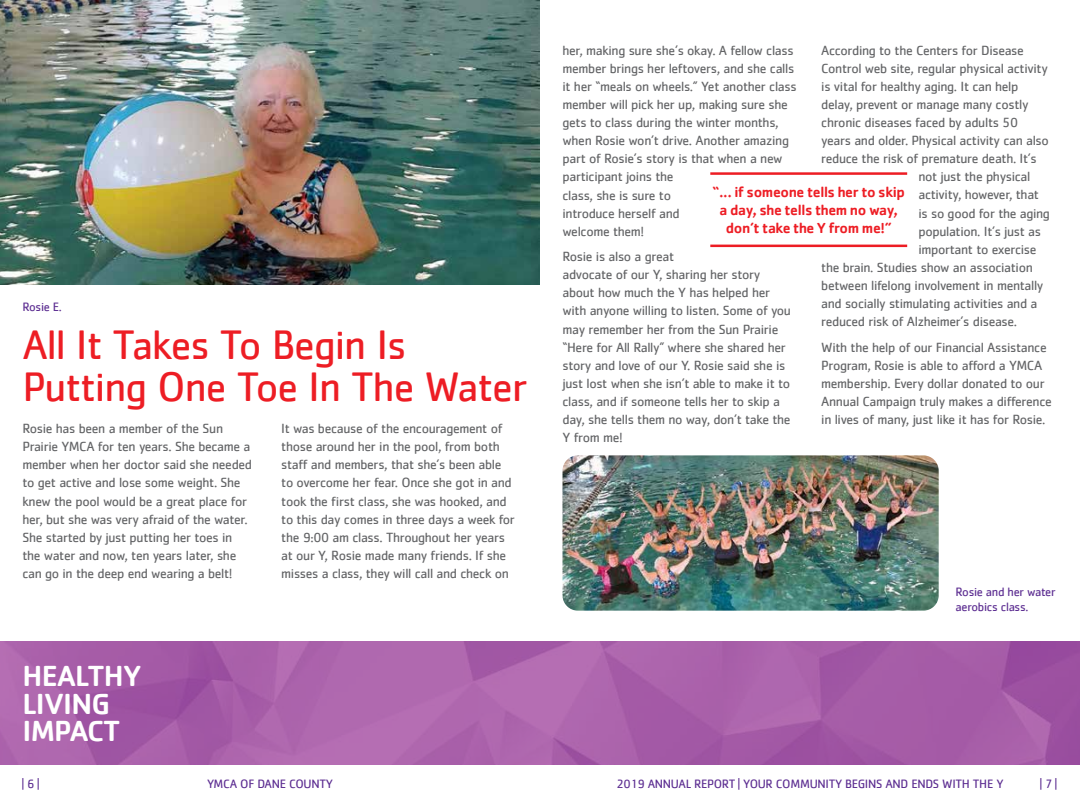
<style>
.page{position:relative;width:1080px;height:810px;background:#fff}
.page>*{position:absolute;margin:0;border:0;box-sizing:border-box;transform-origin:0 0}
.t1{font:42.5px/42.5px "Cachet";letter-spacing:-.025em;color:#ed1d24}
.t2{font:500 30px/27.5px "Cachet";letter-spacing:-.025em;color:#fff}
.t3{font:500 15px/18px "Cachet";letter-spacing:-.025em;color:#ed1d24;text-align:center}
.t4{font:13.75px/18.1px "Cachet";letter-spacing:-.025em;color:#636466}
.t5{font:12.5px/15px "Cachet";letter-spacing:-.025em;color:#5c2d91}
</style>
<div class="page">
<img style="left:0;top:641px;width:1080px;height:124px">
<img style="left:0;top:0;width:540px;height:284px">
<hr style="left:710px;top:172px;width:197px;height:3px;background:#ed1d24">
<hr style="left:710px;top:245px;width:197px;height:2px;background:#ed1d24">
<img style="left:562px;top:455px;width:377px;height:156px">
<p class="t5" style="left:22px;top:299px;width:41px">Rosie E.</p>
<h1 class="t1" style="left:22px;top:323px;width:507px">All It Takes To Begin Is<br>Putting One Toe In The Water</h1>
<p class="t4" style="left:22px;top:419px;width:231px">Rosie has been a member of the Sun Prairie YMCA for ten years. She became a member when her doctor said she needed to get active and lose some weight. She knew the pool would be a great place for her, but she was very afraid of the water.<br>She started by just putting her toes in the water and now, ten years later, she can go in the deep end wearing a belt!</p>
<p class="t4" style="left:281px;top:419px;width:235px">It was because of the encouragement of those around her in the pool, from both staff and members, that she’s been able to overcome her fear. Once she got in and took the first class, she was hooked, and to this day comes in three days a week for the 9:00 am class. Throughout her years at our Y, Rosie made many friends. If she misses a class, they will call and check on</p>
<h2 class="t2" style="left:22px;top:662px;width:121px">HEALTHY<br>LIVING<br>IMPACT</h2>
<p class="t4" style="left:563px;top:41px;width:236px">her, making sure she’s okay. A fellow class member brings her leftovers, and she calls it her “meals on wheels.” Yet another class member will pick her up, making sure she gets to class during the winter months, when Rosie won’t drive. Another amazing part of Rosie’s story is that when a new participant joins the<br>class, she is sure to<br>introduce herself and<br>welcome them!</p>
<p class="t4" style="left:563px;top:247px;width:230px">Rosie is also a great<br>advocate of our Y, sharing her story about how much the Y has helped her with anyone willing to listen. Some of you may remember her from the Sun Prairie “Here for All Rally” where she shared her story and love of our Y. Rosie said she is just lost when she isn’t able to make it to class, and if someone tells her to skip a day, she tells them no way, don’t take the Y from me!</p>
<p class="t4" style="left:821px;top:41px;width:204px">According to the Centers for Disease</p>
<p class="t4" style="left:821px;top:59px;width:228px">Control web site, regular physical activity</p>
<p class="t4" style="left:821px;top:77px;width:199px">is vital for healthy aging. It can help</p>
<p class="t4" style="left:821px;top:95px;width:209px">delay, prevent or manage many costly</p>
<p class="t4" style="left:821px;top:113px;width:198px">chronic diseases faced by adults 50</p>
<p class="t4" style="left:821px;top:131px;width:229px">years and older. Physical activity can also</p>
<p class="t4" style="left:821px;top:149px;width:217px">reduce the risk of premature death. It’s</p>
<p class="t4" style="left:918px;top:167px;width:114px">not just the physical</p>
<p class="t4" style="left:918px;top:186px;width:122px">activity, however, that</p>
<p class="t4" style="left:918px;top:204px;width:133px">is so good for the aging</p>
<p class="t4" style="left:918px;top:222px;width:124px">population. It’s just as</p>
<p class="t4" style="left:918px;top:240px;width:120px">important to exercise</p>
<p class="t4" style="left:821px;top:258px;width:213px">the brain. Studies show an association</p>
<p class="t4" style="left:821px;top:276px;width:224px">between lifelong involvement in mentally</p>
<p class="t4" style="left:821px;top:294px;width:218px">and socially stimulating activities and a</p>
<p class="t4" style="left:821px;top:312px;width:198px">reduced risk of Alzheimer’s disease.</p>
<p class="t4" style="left:821px;top:338px;width:232px">With the help of our Financial Assistance Program, Rosie is able to afford a YMCA membership. Every dollar donated to our Annual Campaign truly makes a difference in lives of many, just like it has for Rosie.</p>
<p class="t3" style="left:713px;top:183px;width:194px">“... if someone tells her to skip a day, she tells them no way, don’t take the Y from me!”</p>
<p class="t5" style="left:956px;top:584px;width:102px">Rosie and her water aerobics class.</p>
<p class="t5" style="left:22px;top:776px;width:19px">| 6 |</p>
<p class="t5" style="left:207px;top:776px;width:127px">YMCA OF DANE COUNTY</p>
<p class="t5" style="left:616px;top:776px;width:389px">2019 ANNUAL REPORT | YOUR COMMUNITY BEGINS AND ENDS WITH THE Y</p>
<p class="t5" style="left:1040px;top:776px;width:19px">| 7 |</p>
</div>
